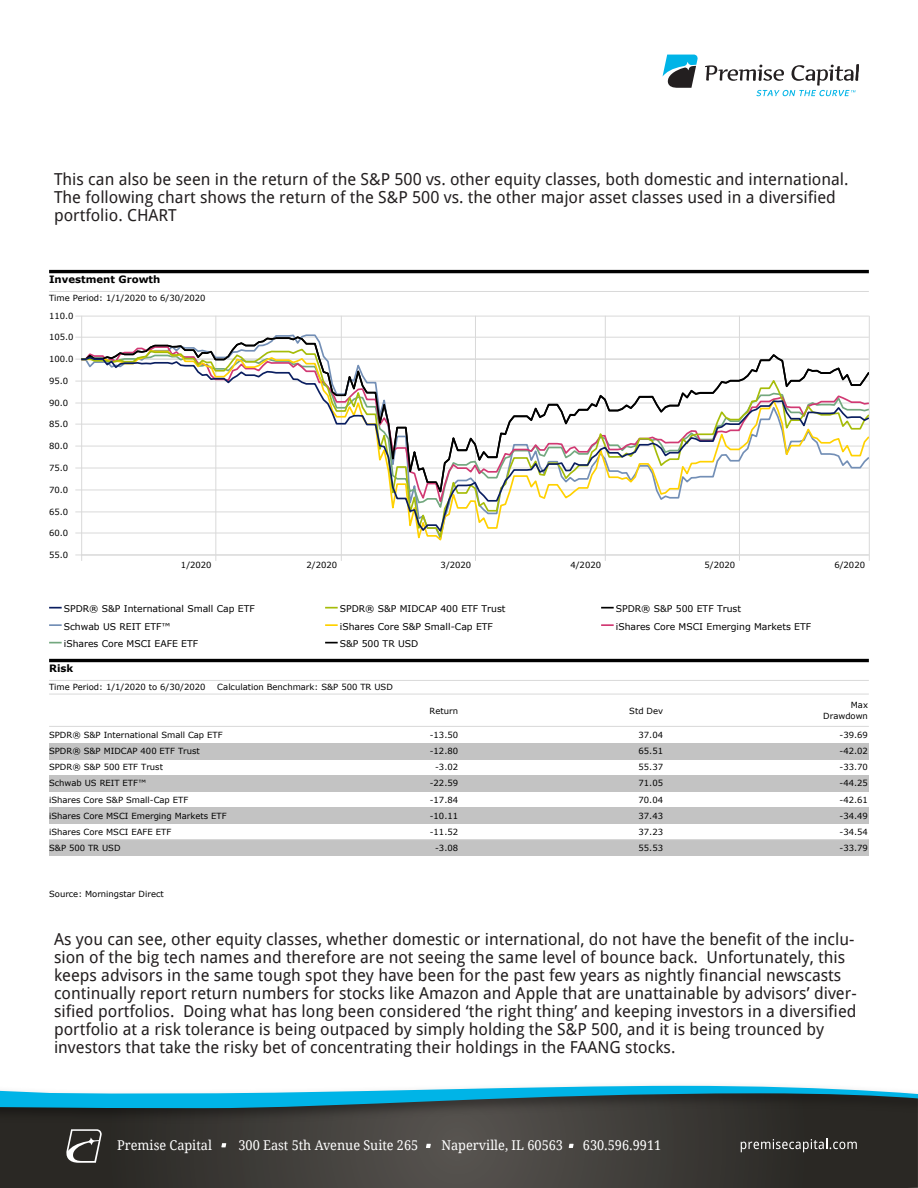
<style>
.page{position:relative;width:918px;height:1188px;background:#fff}
.page>*{position:absolute;margin:0;border:0;box-sizing:border-box;transform-origin:0 0}
.t1{font:16.5px/18px "Droid Sans";color:#231f20}
.t2{font:13.5px "Droid Serif";color:#fff;scale:.94 1}
.t3{font:700 10.2px "Verdana";color:#000}
.t4{font:9.3px "Verdana";color:#000}
.t5{font:8.4px/16.2px "Verdana";color:#000;text-align:right}
</style>
<div class="page">
<svg style="left:663px;top:55px;width:35px;height:33px"></svg>
<svg style="left:705px;top:64px;width:154px;height:32px"></svg>
<svg style="left:0;top:1163px;width:918px;height:25px;background:#3a3834"></svg>
<svg style="left:0;top:1086px;width:918px;height:77px;background:#3d5559"></svg>
<hr style="left:49px;top:270px;width:820px;height:3px;background:#000">
<hr style="left:49px;top:291px;width:820px;height:1px;background:#d9d9d9">
<hr style="left:215px;top:316px;width:1px;height:239px;background:#d9d9d9">
<hr style="left:341px;top:316px;width:1px;height:239px;background:#d9d9d9">
<hr style="left:475px;top:316px;width:1px;height:239px;background:#d9d9d9">
<hr style="left:605px;top:316px;width:1px;height:239px;background:#d9d9d9">
<hr style="left:739px;top:316px;width:1px;height:239px;background:#d9d9d9">
<hr style="left:81px;top:316px;width:1px;height:239px;background:#d9d9d9">
<hr style="left:869px;top:316px;width:1px;height:239px;background:#d9d9d9">
<hr style="left:81px;top:316px;width:788px;height:1px;background:#d9d9d9">
<hr style="left:81px;top:555px;width:788px;height:1px;background:#d9d9d9">
<svg style="left:80px;top:335px;width:789px;height:13px"></svg>
<svg style="left:87px;top:348px;width:690px;height:194px"></svg>
<svg style="left:80px;top:356px;width:789px;height:179px"></svg>
<svg style="left:49px;top:607px;width:13px;height:2px"></svg>
<svg style="left:325px;top:607px;width:13px;height:2px"></svg>
<svg style="left:601px;top:607px;width:13px;height:2px"></svg>
<svg style="left:49px;top:624px;width:13px;height:2px"></svg>
<svg style="left:325px;top:624px;width:13px;height:2px"></svg>
<svg style="left:601px;top:624px;width:13px;height:2px"></svg>
<svg style="left:49px;top:642px;width:13px;height:1px"></svg>
<svg style="left:325px;top:642px;width:13px;height:1px"></svg>
<hr style="left:49px;top:659px;width:820px;height:3px;background:#000">
<hr style="left:49px;top:680px;width:820px;height:1px;background:#d9d9d9">
<hr style="left:49px;top:694px;width:820px;height:1px;background:#d9d9d9">
<div style="left:49px;top:743px;width:820px;height:16px;background:#c3c3c3"></div>
<div style="left:49px;top:775px;width:820px;height:17px;background:#c3c3c3"></div>
<div style="left:49px;top:807px;width:820px;height:17px;background:#c3c3c3"></div>
<div style="left:49px;top:840px;width:820px;height:16px;background:#c3c3c3"></div>
<hr style="left:49px;top:726px;width:820px;height:1px;background:#d9d9d9">
<hr style="left:49px;top:839px;width:820px;height:1px;background:#d9d9d9">
<p class="t1" style="left:54px;top:169px;width:796px">This can also be seen in the return of the S&amp;P 500 vs. other equity classes, both domestic and international.<br>The following chart shows the return of the S&amp;P 500 vs. the other major asset classes used in a diversified portfolio. CHART</p>
<p class="t3" style="left:49px;top:273px;width:113px">Investment Growth</p>
<p class="t5" style="left:49px;top:289px;width:158px">Time Period: 1/1/2020 to 6/30/2020</p>
<p class="t5" style="left:49px;top:308px;width:26px">110.0</p>
<p class="t5" style="left:49px;top:329px;width:26px">105.0</p>
<p class="t5" style="left:49px;top:351px;width:26px">100.0</p>
<p class="t5" style="left:49px;top:373px;width:21px">95.0</p>
<p class="t5" style="left:49px;top:395px;width:21px">90.0</p>
<p class="t5" style="left:49px;top:416px;width:21px">85.0</p>
<p class="t5" style="left:49px;top:438px;width:21px">80.0</p>
<p class="t5" style="left:49px;top:460px;width:21px">75.0</p>
<p class="t5" style="left:49px;top:481px;width:21px">70.0</p>
<p class="t5" style="left:49px;top:503px;width:21px">65.0</p>
<p class="t5" style="left:49px;top:525px;width:21px">60.0</p>
<p class="t5" style="left:49px;top:546px;width:21px">55.0</p>
<p class="t5" style="left:181px;top:556px;width:32px">1/2020</p>
<p class="t5" style="left:306px;top:556px;width:32px">2/2020</p>
<p class="t5" style="left:441px;top:556px;width:32px">3/2020</p>
<p class="t5" style="left:570px;top:556px;width:32px">4/2020</p>
<p class="t5" style="left:705px;top:556px;width:32px">5/2020</p>
<p class="t5" style="left:834px;top:556px;width:32px">6/2020</p>
<p class="t4" style="left:64px;top:603px;width:193px">SPDR® S&amp;P International Small Cap ETF</p>
<p class="t4" style="left:340px;top:603px;width:167px">SPDR® S&amp;P MIDCAP 400 ETF Trust</p>
<p class="t4" style="left:616px;top:603px;width:127px">SPDR® S&amp;P 500 ETF Trust</p>
<p class="t4" style="left:64px;top:620px;width:108px">Schwab US REIT ETF™</p>
<p class="t4" style="left:340px;top:620px;width:155px">iShares Core S&amp;P Small-Cap ETF</p>
<p class="t4" style="left:616px;top:620px;width:197px">iShares Core MSCI Emerging Markets ETF</p>
<p class="t4" style="left:64px;top:638px;width:136px">iShares Core MSCI EAFE ETF</p>
<p class="t4" style="left:340px;top:638px;width:80px">S&amp;P 500 TR USD</p>
<p class="t3" style="left:49px;top:662px;width:26px">Risk</p>
<p class="t5" style="left:49px;top:678px;width:158px">Time Period: 1/1/2020 to 6/30/2020</p>
<p class="t5" style="left:217px;top:678px;width:177px">Calculation Benchmark: S&amp;P 500 TR USD</p>
<p class="t5" style="left:430px;top:702px;width:30px">Return</p>
<p class="t5" style="left:629px;top:702px;width:35px">Std Dev</p>
<p class="t5" style="left:823px;top:700px;width:46px;line-height:10.2px">Max<br>Drawdown</p>
<p class="t5" style="left:49px;top:726px;width:179px;text-align:left">SPDR® S&amp;P International Small Cap ETF<br>SPDR® S&amp;P MIDCAP 400 ETF Trust<br>SPDR® S&amp;P 500 ETF Trust<br>Schwab US REIT ETF™<br>iShares Core S&amp;P Small-Cap ETF<br>iShares Core MSCI Emerging Markets ETF iShares Core MSCI EAFE ETF<br>S&amp;P 500 TR USD</p>
<p class="t5" style="left:430px;top:726px;width:30px">-13.50</p>
<p class="t5" style="left:639px;top:726px;width:26px">37.04</p>
<p class="t5" style="left:840px;top:726px;width:30px">-39.69</p>
<p class="t5" style="left:430px;top:743px;width:30px">-12.80</p>
<p class="t5" style="left:639px;top:743px;width:26px">65.51</p>
<p class="t5" style="left:840px;top:743px;width:30px">-42.02</p>
<p class="t5" style="left:435px;top:759px;width:24px">-3.02</p>
<p class="t5" style="left:639px;top:759px;width:26px">55.37</p>
<p class="t5" style="left:840px;top:759px;width:30px">-33.70</p>
<p class="t5" style="left:430px;top:775px;width:30px">-22.59</p>
<p class="t5" style="left:639px;top:775px;width:26px">71.05</p>
<p class="t5" style="left:840px;top:775px;width:30px">-44.25</p>
<p class="t5" style="left:430px;top:791px;width:30px">-17.84</p>
<p class="t5" style="left:639px;top:791px;width:26px">70.04</p>
<p class="t5" style="left:840px;top:791px;width:30px">-42.61</p>
<p class="t5" style="left:430px;top:807px;width:30px">-10.11</p>
<p class="t5" style="left:639px;top:807px;width:26px">37.43</p>
<p class="t5" style="left:840px;top:807px;width:30px">-34.49</p>
<p class="t5" style="left:430px;top:823px;width:30px">-11.52</p>
<p class="t5" style="left:639px;top:823px;width:26px">37.23</p>
<p class="t5" style="left:840px;top:823px;width:30px">-34.54</p>
<p class="t5" style="left:435px;top:840px;width:24px">-3.08</p>
<p class="t5" style="left:639px;top:840px;width:26px">55.53</p>
<p class="t5" style="left:840px;top:840px;width:30px">-33.79</p>
<p class="t5" style="left:49px;top:885px;width:116px">Source: Morningstar Direct</p>
<p class="t1" style="left:54px;top:930px;width:804px">As you can see, other equity classes, whether domestic or international, do not have the benefit of the inclu&shy;sion of the big tech names and therefore are not seeing the same level of bounce back. Unfortunately, this keeps advisors in the same tough spot they have been for the past few years as nightly financial newscasts continually report return numbers for stocks like Amazon and Apple that are unattainable by advisors’ diver&shy;sified portfolios. Doing what has long been considered ‘the right thing’ and keeping investors in a diversified portfolio at a risk tolerance is being outpaced by simply holding the S&amp;P 500, and it is being trounced by investors that take the risky bet of concentrating their holdings in the FAANG stocks.</p>
<p class="t2" style="left:117px;top:1136px;width:102px">Premise Capital</p>
<p class="t2" style="left:238px;top:1136px;width:193px">300 East 5th Avenue Suite 265</p>
<p class="t2" style="left:441px;top:1136px;width:131px">Naperville, IL 60563</p>
<p class="t2" style="left:583px;top:1136px;width:85px">630.596.9911</p>
</div>
